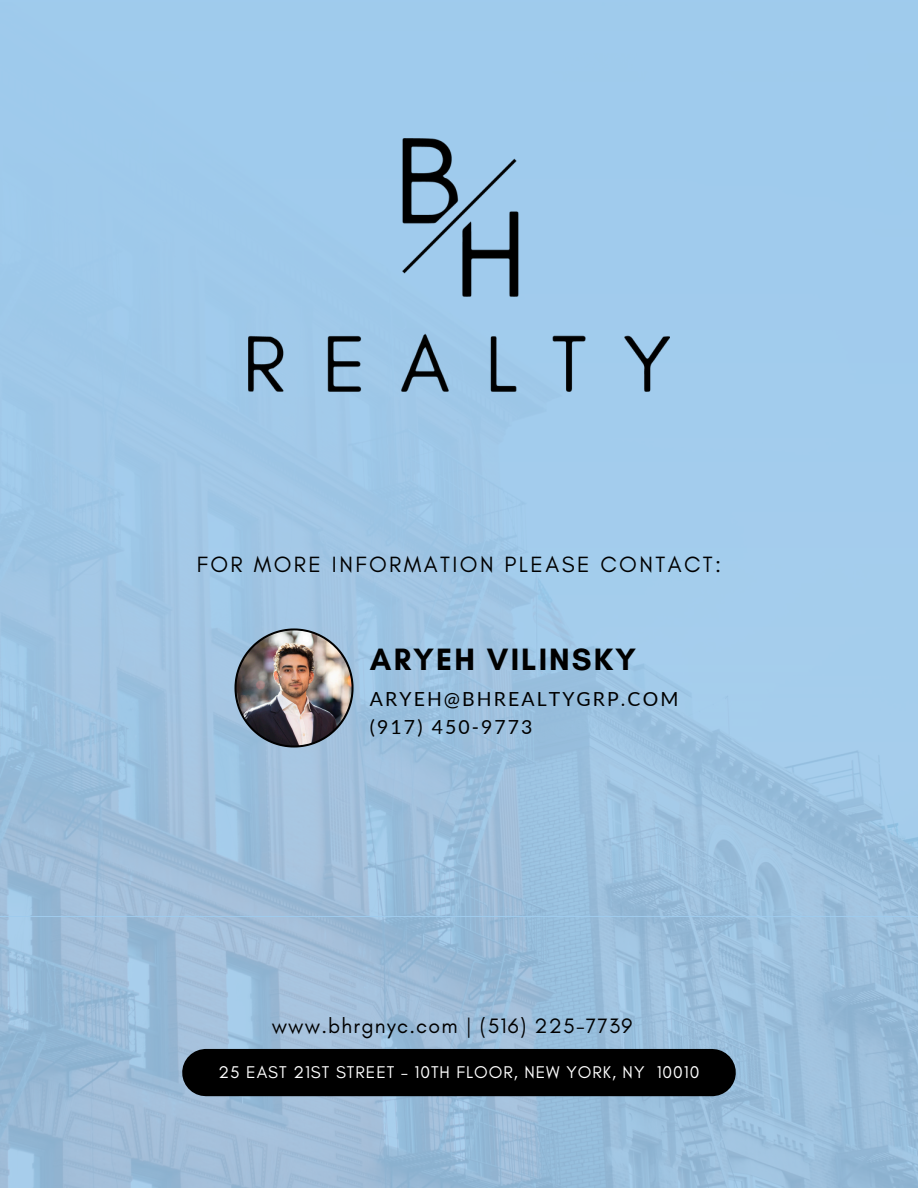
<style>
.page{position:relative;width:918px;height:1188px;background:#fff}
.page>*{position:absolute;margin:0;border:0;box-sizing:border-box;transform-origin:0 0}
.t1{font:700 31.5px "Glacial Indifference";letter-spacing:.065em;color:#000}
.t2{font:22.5px "Glacial Indifference";letter-spacing:.11em;color:#000}
.t3{font:21.3px "Glacial Indifference";letter-spacing:.055em;color:#000}
.t4{font:19.5px/28.3px "Lato";letter-spacing:.11em;color:#000}
.t5{font:17.25px "Glacial Indifference";letter-spacing:.055em;color:#fff}
</style>
<div class="page">
<svg style="left:0;top:850px;width:918px;height:337px;background:#9abcd8"></svg>
<div style="left:0;top:0;width:918px;height:850px;background:linear-gradient(to bottom,#a0cdf0,#a0c4e1)"></div>
<div style="left:206px;top:1049px;width:506px;height:47px;background:#000"></div>
<img style="left:248px;top:138px;width:421px;height:253px">
<svg style="left:235px;top:628px;width:119px;height:120px;background:#84a1b9"></svg>
<img style="left:237px;top:630px;width:115px;height:116px;border-radius:50%">
<p class="t2" style="left:197px;top:550px;width:526px">FOR MORE INFORMATION PLEASE CONTACT:</p>
<h2 class="t1" style="left:370px;top:640px;width:268px">ARYEH VILINSKY</h2>
<p class="t4" style="left:370px;top:684px;width:310px">ARYEH@BHREALTYGRP.COM (917) 450-9773</p>
<p class="t3" style="left:272px;top:1013px;width:362px">www.bhrgnyc.com | (516) 225-7739</p>
<p class="t5" style="left:218px;top:1062px;width:483px">25 EAST 21ST STREET – 10TH FLOOR, NEW YORK, NY 10010</p>
</div>
